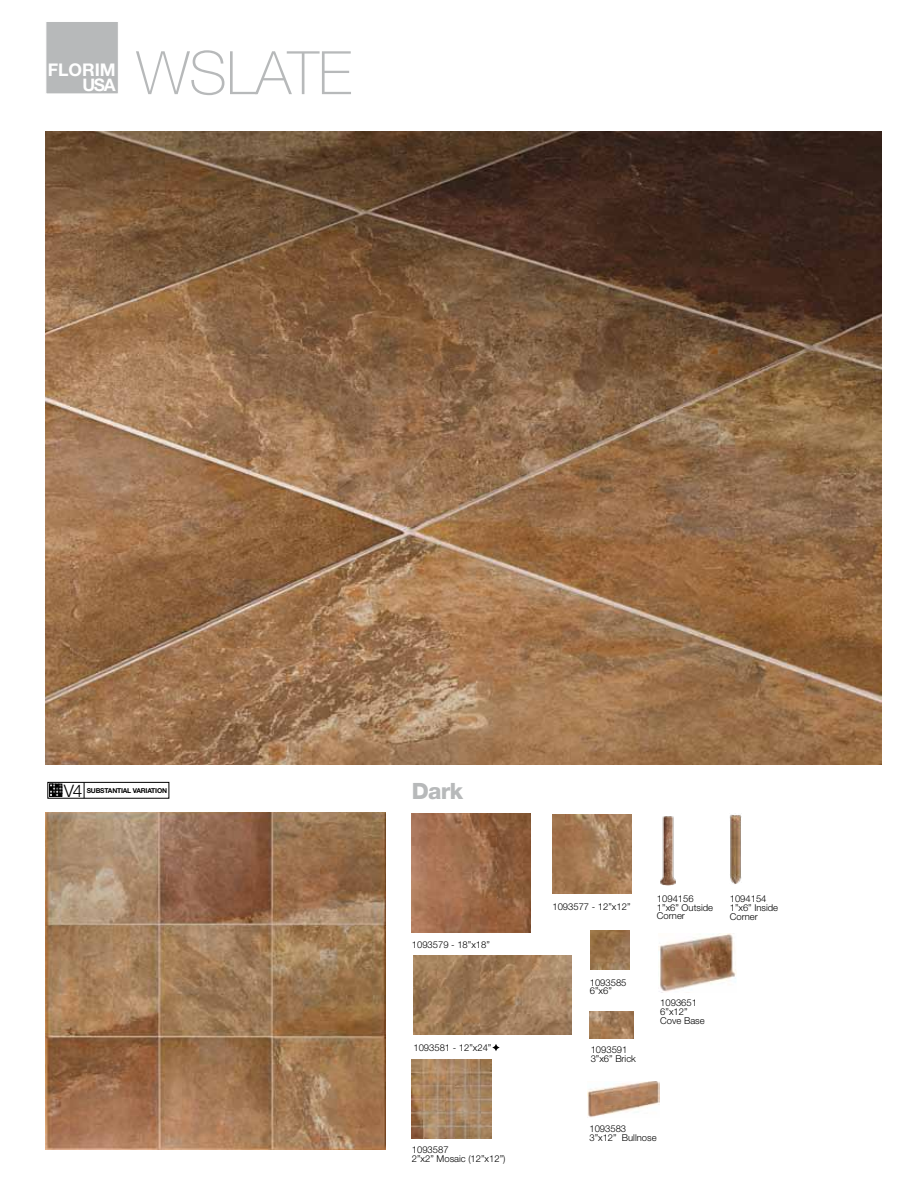
<style>
.page{position:relative;width:918px;height:1188px;background:#fff}
.page>*{position:absolute;margin:0;border:0;box-sizing:border-box;transform-origin:0 0}
.t1{font:100 60px "Helvetica Neue";letter-spacing:-.01em;color:#b7b9ba}
.t2{font:800 22.5px "Helvetica Neue";color:#b7b9ba}
.t3{font:700 17.55px "Helvetica Neue";color:#fff}
.t4{font:700 17.25px "Helvetica Neue";color:#fff}
.t5{font:300 17.25px "Helvetica Neue";color:#000}
.t6{font:300 9.45px/8.7px "Helvetica Neue";color:#000}
.t7{font:700 6.75px "Helvetica Neue";letter-spacing:-.03em;color:#000}
</style>
<div class="page">
<img style="left:46px;top:812px;width:340px;height:337px">
<div style="left:46px;top:21px;width:73px;height:73px;background:#b7b9ba;border:1px solid #fff"></div>
<svg style="left:50px;top:784px;width:12px;height:12px"></svg>
<div style="left:48px;top:782px;width:121px;height:16px;border:1px solid #000"></div>
<svg style="left:84px;top:782px;width:1px;height:16px"></svg>
<img style="left:46px;top:132px;width:835px;height:633px">
<img style="left:588px;top:1081px;width:72px;height:37px">
<img style="left:412px;top:813px;width:119px;height:119px">
<img style="left:552px;top:815px;width:80px;height:79px">
<img style="left:413px;top:956px;width:158px;height:79px">
<img style="left:590px;top:930px;width:40px;height:40px">
<img style="left:412px;top:1059px;width:79px;height:79px">
<img style="left:659px;top:934px;width:77px;height:59px">
<img style="left:660px;top:816px;width:16px;height:69px">
<img style="left:730px;top:814px;width:11px;height:70px">
<img style="left:590px;top:1011px;width:44px;height:28px">
<svg style="left:492px;top:1044px;width:8px;height:7px"></svg>
<h3 class="t3" style="left:48px;top:59px;width:11px">FLORI</h3>
<h3 class="t3" style="left:100px;top:59px;width:17px">M</h3>
<h3 class="t4" style="left:82px;top:75px;width:35px">USA</h3>
<h1 class="t1" style="left:136px;top:39px;width:217px">WSLATE</h1>
<h3 class="t5" style="left:64px;top:780px;width:20px">V4</h3>
<p class="t7" style="left:87px;top:786px;width:70px">SUBSTANTIAL VARIATION</p>
<h2 class="t2" style="left:412px;top:778px;width:53px">Dark</h2>
<p class="t6" style="left:412px;top:940px;width:80px">1093579 - 18”x18”</p>
<p class="t6" style="left:413px;top:1043px;width:80px">1093581 - 12”x24”</p>
<p class="t6" style="left:412px;top:1145px;width:95px">1093587<br>2”x2” Mosaic (12”x12”)</p>
<p class="t6" style="left:552px;top:902px;width:80px">1093577 - 12”x12”</p>
<p class="t6" style="left:657px;top:894px;width:58px">1094156<br>1”x6” Outside<br>Corner</p>
<p class="t6" style="left:730px;top:894px;width:50px">1094154<br>1”x6” Inside<br>Corner</p>
<p class="t6" style="left:590px;top:978px;width:38px">1093585<br>6”x6”</p>
<p class="t6" style="left:591px;top:1045px;width:47px">1093591<br>3”x6” Brick</p>
<p class="t6" style="left:660px;top:998px;width:46px">1093651<br>6”x12”<br>Cove Base</p>
<p class="t6" style="left:589px;top:1124px;width:69px">1093583<br>3”x12” Bullnose</p>
</div>
